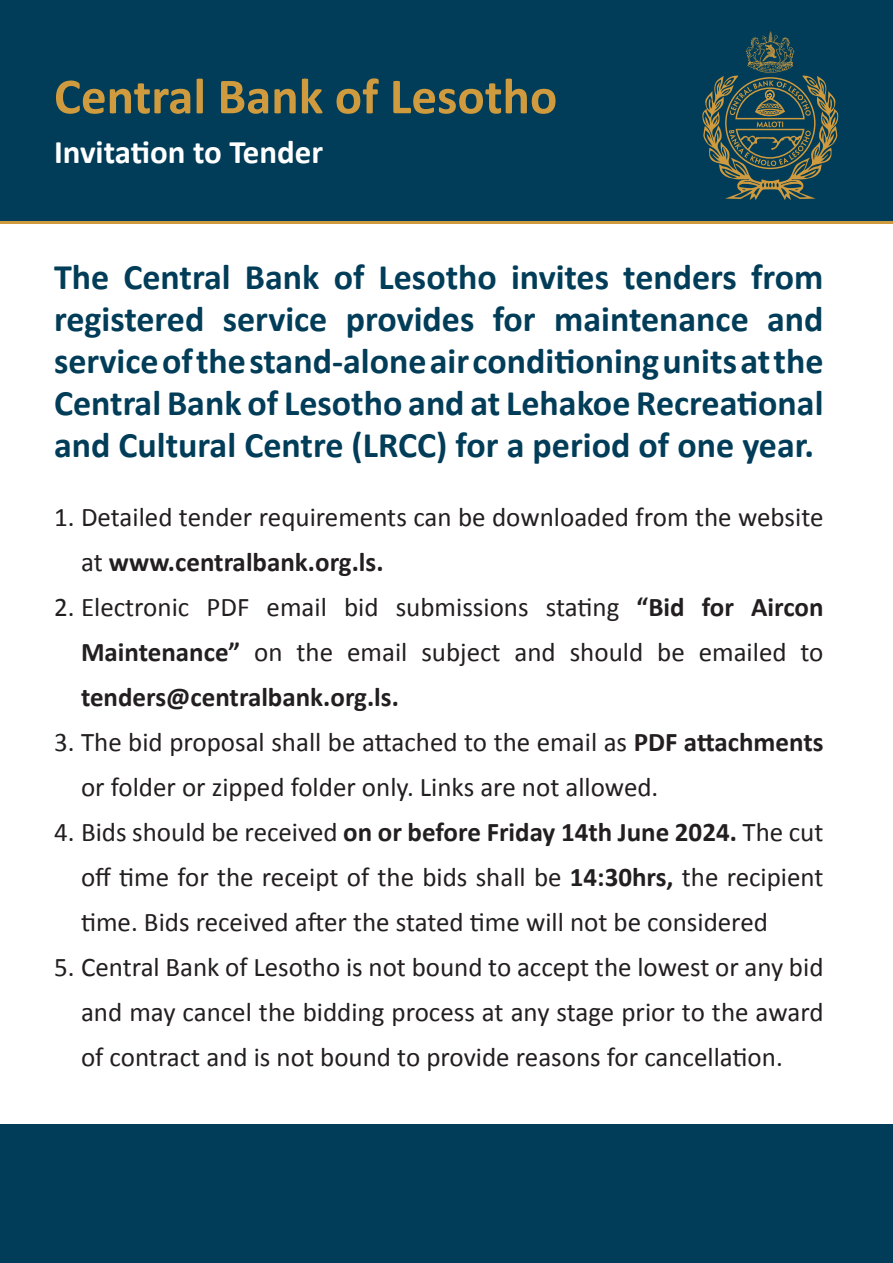
<style>
.page{position:relative;width:893px;height:1263px;background:#fff}
.page>*{position:absolute;margin:0;border:0;box-sizing:border-box;transform-origin:0 0}
.t1{font:700 51px "Calibri";color:#d09b3e}
.t2{font:700 36px/42px "Calibri";color:#013d58;text-align:justify}
.t3{font:700 33px "Calibri";color:#fff}
.t4{font:27px/45px "Calibri";color:#231f20;text-align:justify}
.s1{font-weight:700}
</style>
<div class="page">
<div style="left:0;top:0;width:893px;height:223px;background:#013d58"></div>
<svg style="left:702px;top:31px;width:137px;height:169px"></svg>
<hr style="left:0;top:221px;width:893px;height:3px;background:#ce9a3e">
<div style="left:0;top:1125px;width:893px;height:138px;background:#013d58"></div>
<h1 class="t1" style="left:54px;top:65px;width:505px">Central Bank of Lesotho</h1>
<p class="t3" style="left:54px;top:131px;width:271px">Invitation to Tender</p>
<p class="t2" style="left:54px;top:254px;width:771px">The Central Bank of Lesotho invites tenders from registered service provides for maintenance and service of the stand-alone air conditioning units at the Central Bank of Lesotho and at Lehakoe Recreational and Cultural Centre (LRCC) for a period of one year.</p>
<p class="t4" style="left:81px;top:493px;width:744px;text-indent:-27px">1. Detailed tender requirements can be downloaded from the website at <span class="s1">www.centralbank.org.ls.</span></p>
<p class="t4" style="left:81px;top:583px;width:744px;text-indent:-27px">2. Electronic PDF email bid submissions stating <span class="s1">“Bid for Aircon Maintenance”</span> on the email subject and should be emailed to <span class="s1">tenders@centralbank.org.ls.</span></p>
<p class="t4" style="left:81px;top:718px;width:744px;text-indent:-27px">3. The bid proposal shall be attached to the email as <span class="s1">PDF attachments </span>or folder or zipped folder only. Links are not allowed.</p>
<p class="t4" style="left:81px;top:808px;width:744px;text-indent:-27px">4. Bids should be received <span class="s1">on or before Friday 14th June 2024.</span> The cut off time for the receipt of the bids shall be <span class="s1">14:30hrs,</span> the recipient time. Bids received after the stated time will not be considered</p>
<p class="t4" style="left:81px;top:943px;width:744px;text-indent:-27px">5. Central Bank of Lesotho is not bound to accept the lowest or any bid and may cancel the bidding process at any stage prior to the award of contract and is not bound to provide reasons for cancellation.</p>
</div>
